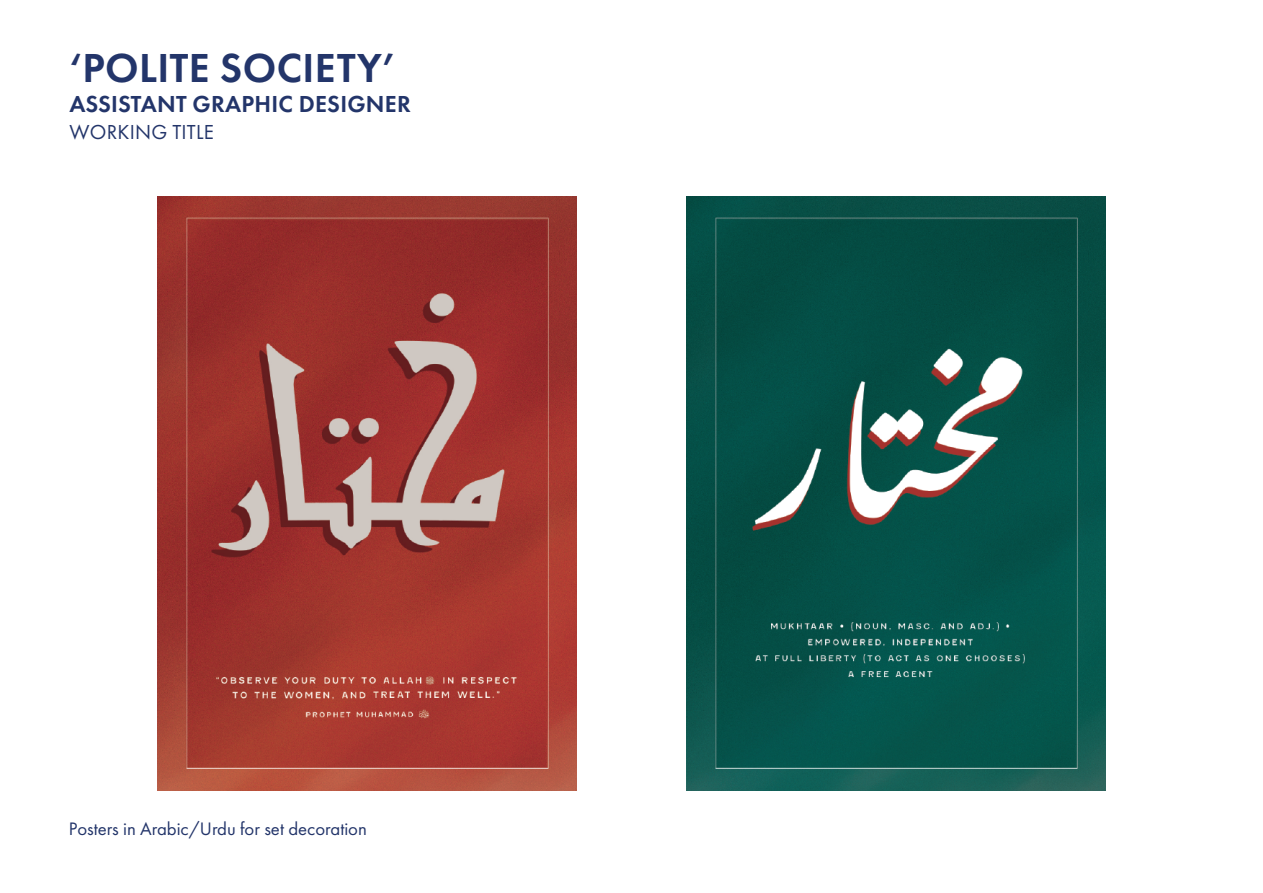
<style>
.page{position:relative;width:1263px;height:893px;background:#fff}
.page>*{position:absolute;margin:0;border:0;box-sizing:border-box;transform-origin:0 0}
.t1{font:600 42px "Futura PT";letter-spacing:.01em;color:#23356a}
.t2{font:600 24px "Futura PT";letter-spacing:.01em;color:#23356a}
.t3{font:21px "Futura PT";letter-spacing:.01em;color:#23356a}
.t4{font:18.75px "Futura PT";color:#23356a}
</style>
<div class="page">
<img style="left:686px;top:197px;width:420px;height:593px">
<img style="left:157px;top:197px;width:420px;height:593px">
<h1 class="t1" style="left:69px;top:41px;width:327px">‘POLITE SOCIETY’</h1>
<p class="t2" style="left:70px;top:89px;width:343px">ASSISTANT GRAPHIC DESIGNER</p>
<p class="t3" style="left:70px;top:119px;width:146px">WORKING TITLE</p>
<p class="t4" style="left:69px;top:818px;width:299px">Posters in Arabic/Urdu for set decoration</p>
</div>
